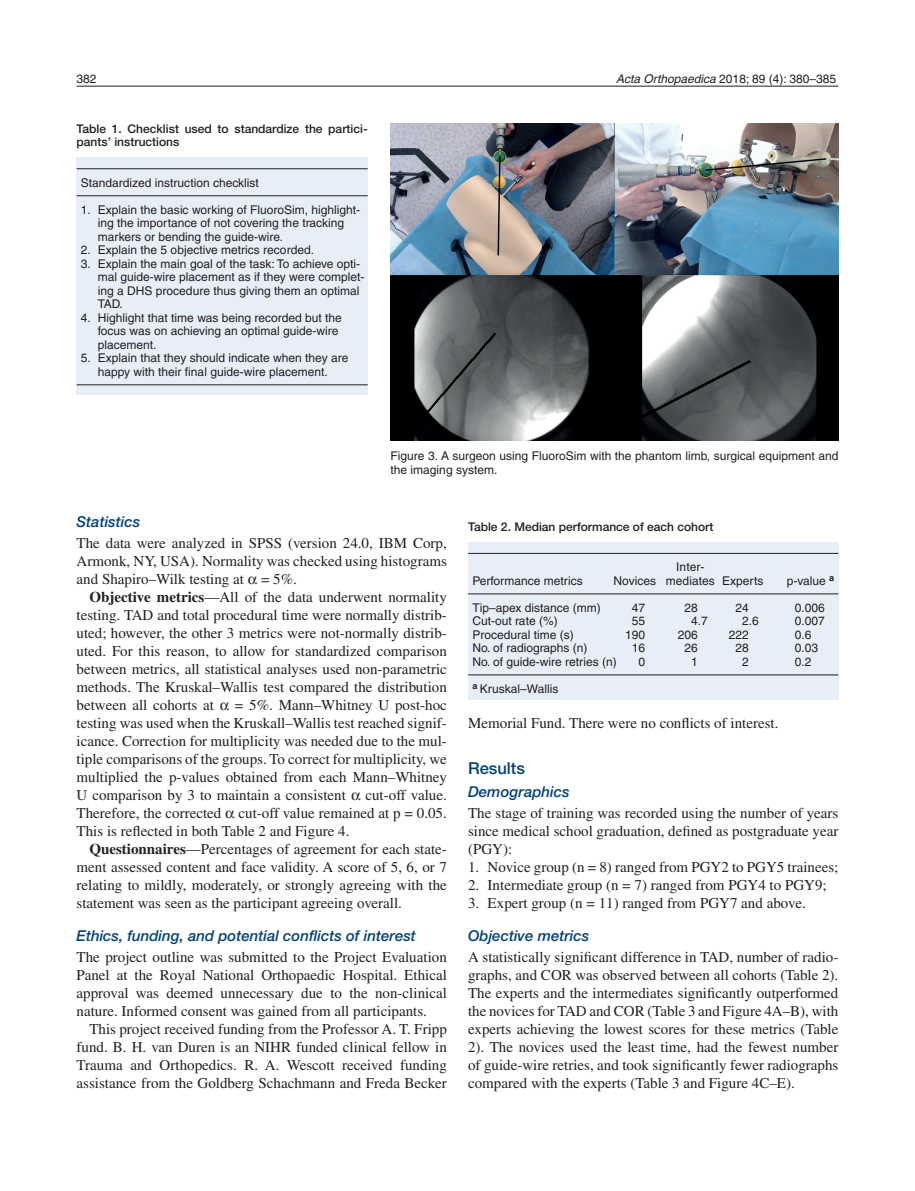
<style>
.page{position:relative;width:915px;height:1191px;background:#fff}
.page>*{position:absolute;margin:0;border:0;box-sizing:border-box;transform-origin:0 0}
.t1{font:500 16.5px "Helvetica Neue";color:#004279}
.t2{font:15px/18px "Times";color:#231f20;text-align:justify}
.t3{font:italic 500 15px "Helvetica Neue";color:#004279}
.t4{font:12px/13.5px "Helvetica";color:#231f20}
.t5{font:500 12px/13.5px "Helvetica Neue";color:#231f20}
.s1{font-style:italic}
.s2{font-weight:700}
</style>
<div class="page">
<hr style="left:77px;top:86px;width:761px;height:1px;background:#231f20">
<div style="left:77px;top:157px;width:290px;height:238px;background:#e8eef8"></div>
<hr style="left:77px;top:168px;width:290px;height:1px;background:#231f20">
<hr style="left:77px;top:195px;width:290px;height:1px;background:#231f20">
<hr style="left:77px;top:384px;width:290px;height:1px;background:#231f20">
<img style="left:390px;top:123px;width:448px;height:317px">
<div style="left:468px;top:543px;width:370px;height:157px;background:#e8eef8"></div>
<hr style="left:468px;top:553px;width:370px;height:1px;background:#231f20">
<hr style="left:468px;top:593px;width:370px;height:1px;background:#231f20">
<hr style="left:468px;top:674px;width:370px;height:1px;background:#231f20">
<p class="t4" style="left:77px;top:74px;width:22px">382</p>
<p class="t4" style="left:615px;top:74px;width:222px"><span class="s1">Acta Orthopaedica</span> 2018; 89 (4): 380–385</p>
<p class="t5" style="left:77px;top:123px;width:292px">Table 1. Checklist used to standardize the partici&shy;pants’ instructions</p>
<p class="t4" style="left:81px;top:177px;width:179px">Standardized instruction checklist</p>
<p class="t4" style="left:98px;top:204px;width:264px;text-indent:-17px">1. Explain the basic working of FluoroSim, highlight&shy;ing the importance of not covering the tracking markers or bending the guide-wire.</p>
<p class="t4" style="left:81px;top:244px;width:234px">2. Explain the 5 objective metrics recorded.</p>
<p class="t4" style="left:98px;top:258px;width:268px;text-indent:-17px">3. Explain the main goal of the task: To achieve opti&shy;mal guide-wire placement as if they were complet&shy;ing a DHS procedure thus giving them an optimal TAD.</p>
<p class="t4" style="left:98px;top:312px;width:245px;text-indent:-17px">4. Highlight that time was being recorded but the focus was on achieving an optimal guide-wire placement.</p>
<p class="t4" style="left:81px;top:352px;width:269px;text-align:center">5. Explain that they should indicate when they are happy with their final guide-wire placement.</p>
<p class="t4" style="left:390px;top:450px;width:449px">Figure 3. A surgeon using FluoroSim with the phantom limb, surgical equipment and the imaging system.</p>
<p class="t3" style="left:77px;top:516px;width:65px">Statistics</p>
<p class="t2" style="left:77px;top:535px;width:371px">The data were analyzed in SPSS (version 24.0, IBM Corp, Armonk, NY, USA). Normality was checked using histograms and Shapiro–Wilk testing at = 5%.</p>
<p class="t2" style="left:77px;top:589px;width:371px;text-indent:13px"><span class="s2">Objective metrics</span>—All of the data underwent normality testing. TAD and total procedural time were normally distrib&shy;uted; however, the other 3 metrics were not-normally distrib&shy;uted. For this reason, to allow for standardized comparison between metrics, all statistical analyses used non-parametric methods. The Kruskal–Wallis test compared the distribution between all cohorts at</p>
<p class="t2" style="left:77px;top:697px;width:371px;text-indent:158px">= 5%. Mann–Whitney U post-hoc testing was used when the Kruskall–Wallis test reached signif&shy;icance. Correction for multiplicity was needed due to the mul&shy;tiple comparisons of the groups. To correct for multiplicity, we multiplied the p-values obtained from each Mann–Whitney U comparison by 3 to maintain a consistent</p>
<p class="t2" style="left:77px;top:787px;width:371px;text-indent:289px">cut-off value.<br>Therefore, the corrected cut-off value remained at p = 0.05.<br>This is reflected in both Table 2 and Figure 4.</p>
<p class="t2" style="left:77px;top:841px;width:371px;text-indent:13px"><span class="s2">Questionnaires</span>—Percentages of agreement for each state&shy;ment assessed content and face validity. A score of 5, 6, or 7 relating to mildly, moderately, or strongly agreeing with the statement was seen as the participant agreeing overall.</p>
<p class="t3" style="left:77px;top:930px;width:340px">Ethics, funding, and potential conflicts of interest</p>
<p class="t2" style="left:77px;top:949px;width:371px">The project outline was submitted to the Project Evaluation Panel at the Royal National Orthopaedic Hospital. Ethical approval was deemed unnecessary due to the non-clinical nature. Informed consent was gained from all participants.</p>
<p class="t2" style="left:77px;top:1021px;width:371px;text-indent:13px">This project received funding from the Professor A. T. Fripp fund. B. H. van Duren is an NIHR funded clinical fellow in Trauma and Orthopedics. R. A. Wescott received funding assistance from the Goldberg Schachmann and Freda Becker</p>
<p class="t5" style="left:468px;top:521px;width:247px">Table 2. Median performance of each cohort</p>
<p class="t4" style="left:676px;top:561px;width:30px">Inter-</p>
<p class="t4" style="left:472px;top:575px;width:112px">Performance metrics</p>
<p class="t4" style="left:613px;top:575px;width:151px">Novices mediates Experts</p>
<p class="t4" style="left:786px;top:575px;width:49px">p-value <sup>a</sup></p>
<p class="t4" style="left:472px;top:602px;width:130px">Tip–apex distance (mm)</p>
<p class="t4" style="left:631px;top:602px;width:15px">47</p>
<p class="t4" style="left:684px;top:602px;width:15px">28</p>
<p class="t4" style="left:735px;top:602px;width:15px">24</p>
<p class="t4" style="left:794px;top:602px;width:32px">0.006</p>
<p class="t4" style="left:472px;top:615px;width:87px">Cut-out rate (%)</p>
<p class="t4" style="left:631px;top:615px;width:15px">55</p>
<p class="t4" style="left:691px;top:615px;width:18px">4.7</p>
<p class="t4" style="left:742px;top:615px;width:18px">2.6</p>
<p class="t4" style="left:794px;top:615px;width:32px">0.007</p>
<p class="t4" style="left:472px;top:629px;width:103px">Procedural time (s)</p>
<p class="t4" style="left:625px;top:629px;width:22px">190</p>
<p class="t4" style="left:677px;top:629px;width:22px">206</p>
<p class="t4" style="left:728px;top:629px;width:22px">222</p>
<p class="t4" style="left:794px;top:629px;width:18px">0.6</p>
<p class="t4" style="left:472px;top:642px;width:117px">No. of radiographs (n)</p>
<p class="t4" style="left:631px;top:642px;width:15px">16</p>
<p class="t4" style="left:684px;top:642px;width:15px">26</p>
<p class="t4" style="left:735px;top:642px;width:15px">28</p>
<p class="t4" style="left:794px;top:642px;width:25px">0.03</p>
<p class="t4" style="left:472px;top:656px;width:146px">No. of guide-wire retries (n)</p>
<p class="t4" style="left:638px;top:656px;width:8px">0</p>
<p class="t4" style="left:691px;top:656px;width:8px">1</p>
<p class="t4" style="left:742px;top:656px;width:8px">2</p>
<p class="t4" style="left:794px;top:656px;width:18px">0.2</p>
<p class="t4" style="left:472px;top:683px;width:87px"><sup>a</sup> Kruskal–Wallis</p>
<p class="t2" style="left:468px;top:715px;width:312px">Memorial Fund. There were no conflicts of interest.</p>
<p class="t1" style="left:468px;top:762px;width:58px">Results</p>
<p class="t3" style="left:468px;top:786px;width:103px">Demographics</p>
<p class="t2" style="left:468px;top:805px;width:371px">The stage of training was recorded using the number of years since medical school graduation, defined as postgraduate year (PGY):</p>
<p class="t2" style="left:468px;top:859px;width:371px">1. Novice group (n = 8) ranged from PGY2 to PGY5 trainees;</p>
<p class="t2" style="left:468px;top:877px;width:360px">2. Intermediate group (n = 7) ranged from PGY4 to PGY9;</p>
<p class="t2" style="left:468px;top:895px;width:339px">3. Expert group (n = 11) ranged from PGY7 and above.</p>
<p class="t3" style="left:468px;top:930px;width:123px">Objective metrics</p>
<p class="t2" style="left:468px;top:949px;width:371px">A statistically significant difference in TAD, number of radio&shy;graphs, and COR was observed between all cohorts (Table 2).<br>The experts and the intermediates significantly outperformed the novices for TAD and COR (Table 3 and Figure 4A–B), with experts achieving the lowest scores for these metrics (Table 2). The novices used the least time, had the fewest number of guide-wire retries, and took significantly fewer radiographs compared with the experts (Table 3 and Figure 4C–E).</p>
</div>
